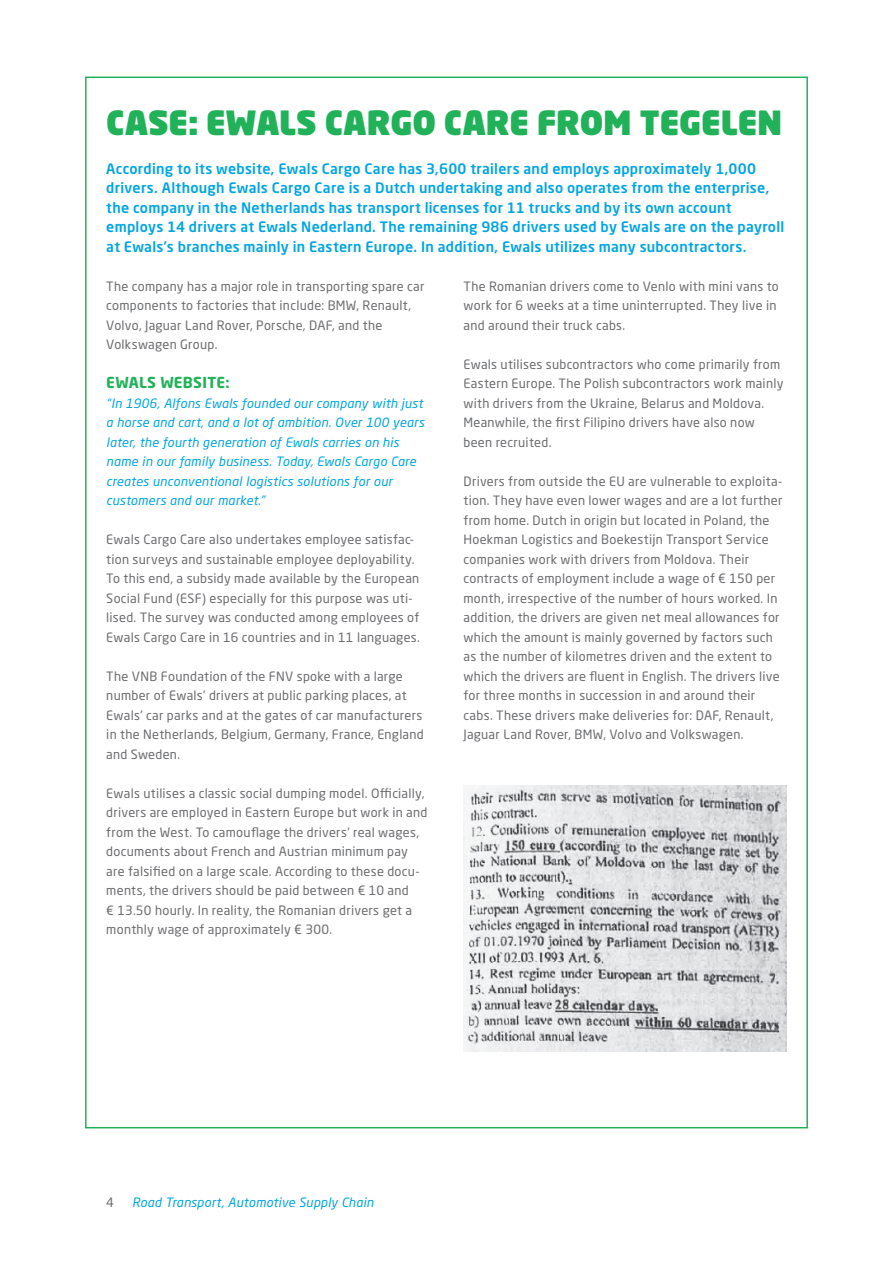
<style>
.page{position:relative;width:893px;height:1263px;background:#fff}
.page>*{position:absolute;margin:0;border:0;box-sizing:border-box;transform-origin:0 0}
.t1{font:900 33px "Neo Sans Pro";letter-spacing:-.005em;color:#21b259}
.t2{font:700 15px "Neo Sans Pro";letter-spacing:.02em;color:#21b259}
.t3{font:500 14.25px/19.5px "Neo Sans Pro";letter-spacing:.02em;color:#00a5e3}
.t4{font:12.75px/19.5px "Neo Sans Pro";letter-spacing:.02em;color:#6c6d70}
.t5{font:italic 12.75px/19.5px "Neo Sans Pro";letter-spacing:.02em;color:#00a5e3}
</style>
<div class="page">
<img style="left:463px;top:786px;width:324px;height:265px">
<h1 class="t1" style="left:106px;top:100px;width:678px">CASE: EWALS CARGO CARE FROM TEGELEN</h1>
<p class="t3" style="left:106px;top:158px;width:680px">According to its website, Ewals Cargo Care has 3,600 trailers and employs approximately 1,000 drivers. Although Ewals Cargo Care is a Dutch undertaking and also operates from the enterprise, the company in the Netherlands has transport licenses for 11 trucks and by its own account employs 14 drivers at Ewals Nederland. The remaining 986 drivers used by Ewals are on the payroll at Ewals’s branches mainly in Eastern Europe. In addition, Ewals utilizes many subcontractors.</p>
<p class="t4" style="left:106px;top:276px;width:320px">The company has a major role in transporting spare car components to factories that include: BMW, Renault, Volvo, Jaguar Land Rover, Porsche, DAF, and the Volkswagen Group.</p>
<p class="t2" style="left:106px;top:373px;width:125px">EWALS WEBSITE:</p>
<p class="t5" style="left:106px;top:393px;width:320px">“In 1906, Alfons Ewals founded our company with just a horse and cart, and a lot of ambition. Over 100 years later, the fourth generation of Ewals carries on his name in our family business. Today, Ewals Cargo Care creates unconventional logistics solutions for our customers and our market.”</p>
<p class="t4" style="left:106px;top:530px;width:315px">Ewals Cargo Care also undertakes employee satisfac&shy;tion surveys and sustainable employee deployability.<br>To this end, a subsidy made available by the European Social Fund (ESF) especially for this purpose was uti&shy;lised. The survey was conducted among employees of Ewals Cargo Care in 16 countries and in 11 languages.</p>
<p class="t4" style="left:106px;top:666px;width:319px">The VNB Foundation of the FNV spoke with a large number of Ewals’ drivers at public parking places, at Ewals’ car parks and at the gates of car manufacturers in the Netherlands, Belgium, Germany, France, England and Sweden.</p>
<p class="t4" style="left:106px;top:783px;width:323px">Ewals utilises a classic social dumping model. Officially, drivers are employed in Eastern Europe but work in and from the West. To camouflage the drivers’ real wages, documents about French and Austrian minimum pay are falsified on a large scale. According to these docu&shy;ments, the drivers should be paid between € 10 and<br>€ 13.50 hourly. In reality, the Romanian drivers get a monthly wage of approximately € 300.</p>
<p class="t4" style="left:463px;top:276px;width:317px">The Romanian drivers come to Venlo with mini vans to work for 6 weeks at a time uninterrupted. They live in and around their truck cabs.</p>
<p class="t4" style="left:463px;top:354px;width:321px">Ewals utilises subcontractors who come primarily from Eastern Europe. The Polish subcontractors work mainly with drivers from the Ukraine, Belarus and Moldova.<br>Meanwhile, the first Filipino drivers have also now been recruited.</p>
<p class="t4" style="left:463px;top:471px;width:321px">Drivers from outside the EU are vulnerable to exploita&shy;tion. They have even lower wages and are a lot further from home. Dutch in origin but located in Poland, the Hoekman Logistics and Boekestijn Transport Service companies work with drivers from Moldova. Their contracts of employment include a wage of € 150 per month, irrespective of the number of hours worked. In addition, the drivers are given net meal allowances for which the amount is mainly governed by factors such as the number of kilometres driven and the extent to which the drivers are fluent in English. The drivers live for three months in succession in and around their cabs. These drivers make deliveries for: DAF, Renault, Jaguar Land Rover, BMW, Volvo and Volkswagen.</p>
<p class="t4" style="left:106px;top:1193px;width:9px">4</p>
<p class="t5" style="left:132px;top:1193px;width:243px">Road Transport, Automotive Supply Chain</p>
</div>
